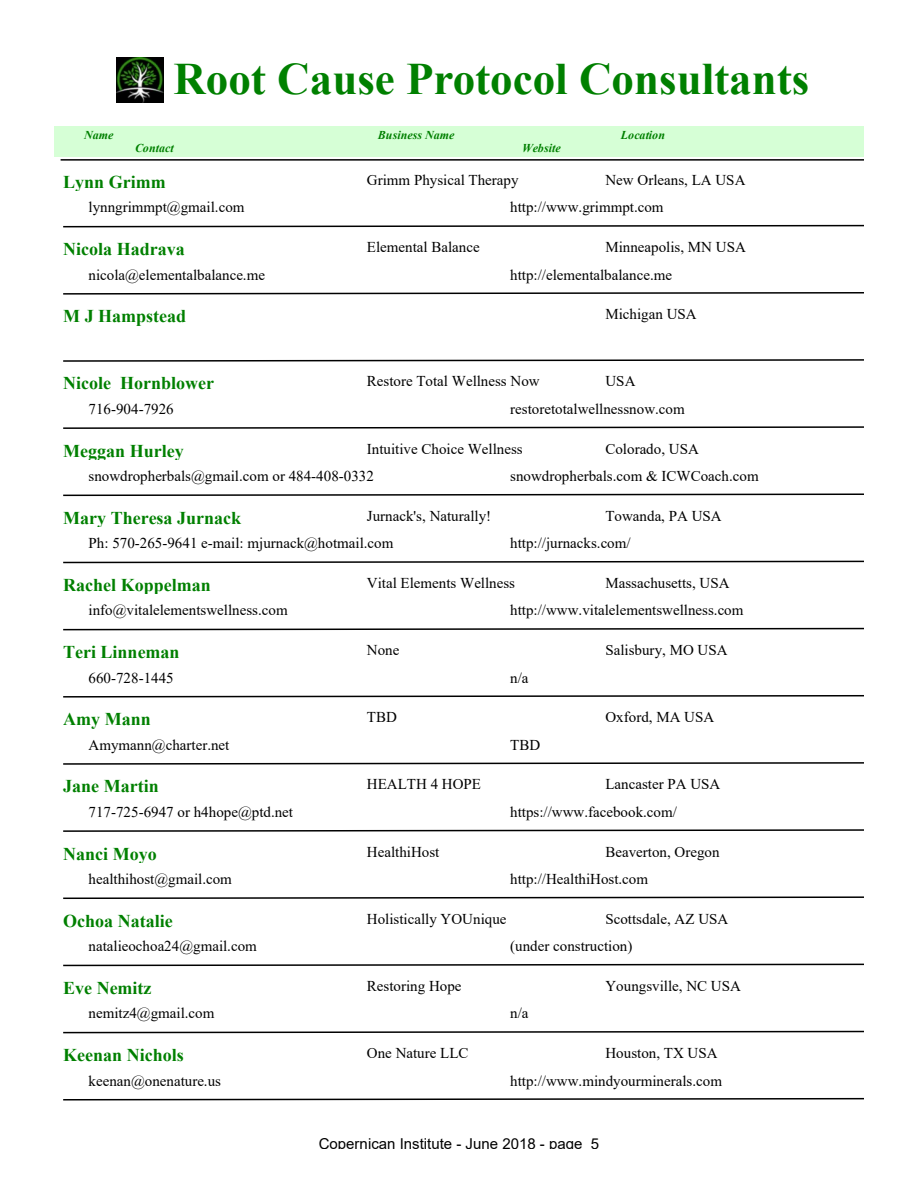
<style>
.page{position:relative;width:918px;height:1188px;background:#fff}
.page>*{position:absolute;margin:0;border:0;box-sizing:border-box;transform-origin:0 0}
.t1{font:700 45px "Times New Roman";color:#008000}
.t2{font:700 18px "Times New Roman";color:#008000}
.t3{font:15px "Times New Roman";color:#000}
.t4{font:15px "Arial";color:#000}
.t5{font:italic 700 12px "Times New Roman";color:#008000}
</style>
<div class="page">
<img style="left:116px;top:57px;width:47px;height:46px">
<hr style="left:61px;top:159px;width:803px;height:2px;background:#000">
<div style="left:54px;top:127px;width:810px;height:30px;background:#d6ffd6"></div>
<svg style="left:63px;top:224px;width:801px;height:4px"></svg>
<svg style="left:63px;top:292px;width:801px;height:3px"></svg>
<svg style="left:63px;top:359px;width:801px;height:3px"></svg>
<svg style="left:63px;top:426px;width:801px;height:3px"></svg>
<svg style="left:63px;top:493px;width:801px;height:4px"></svg>
<svg style="left:63px;top:560px;width:801px;height:4px"></svg>
<svg style="left:63px;top:627px;width:801px;height:4px"></svg>
<svg style="left:63px;top:695px;width:801px;height:3px"></svg>
<svg style="left:63px;top:762px;width:801px;height:3px"></svg>
<svg style="left:63px;top:829px;width:801px;height:3px"></svg>
<svg style="left:63px;top:896px;width:801px;height:3px"></svg>
<svg style="left:63px;top:963px;width:801px;height:4px"></svg>
<svg style="left:63px;top:1030px;width:801px;height:4px"></svg>
<svg style="left:63px;top:1097px;width:801px;height:4px"></svg>
<h1 class="t1" style="left:173px;top:64px;width:638px">Root Cause Protocol Consultants</h1>
<p class="t5" style="left:84px;top:130px;width:31px">Name</p>
<p class="t5" style="left:378px;top:130px;width:78px">Business Name</p>
<p class="t5" style="left:621px;top:130px;width:46px">Location</p>
<p class="t5" style="left:135px;top:144px;width:40px">Contact</p>
<p class="t5" style="left:522px;top:144px;width:40px">Website</p>
<p class="t2" style="left:63px;top:176px;width:104px">Lynn Grimm</p>
<p class="t3" style="left:367px;top:175px;width:153px">Grimm Physical Therapy</p>
<p class="t3" style="left:605px;top:175px;width:142px">New Orleans, LA USA</p>
<p class="t3" style="left:89px;top:202px;width:157px">lynngrimmpt@gmail.com</p>
<p class="t3" style="left:510px;top:202px;width:155px">http://www.grimmpt.com</p>
<p class="t2" style="left:63px;top:243px;width:123px">Nicola Hadrava</p>
<p class="t3" style="left:367px;top:242px;width:114px">Elemental Balance</p>
<p class="t3" style="left:605px;top:242px;width:142px">Minneapolis, MN USA</p>
<p class="t3" style="left:89px;top:269px;width:178px">nicola@elementalbalance.me</p>
<p class="t3" style="left:510px;top:269px;width:163px">http://elementalbalance.me</p>
<p class="t2" style="left:63px;top:310px;width:125px">M J Hampstead</p>
<p class="t3" style="left:605px;top:309px;width:93px">Michigan USA</p>
<p class="t2" style="left:63px;top:377px;width:153px">Nicole Hornblower</p>
<p class="t3" style="left:367px;top:376px;width:174px">Restore Total Wellness Now</p>
<p class="t3" style="left:605px;top:376px;width:32px">USA</p>
<p class="t3" style="left:89px;top:404px;width:87px">716-904-7926</p>
<p class="t3" style="left:510px;top:404px;width:176px">restoretotalwellnessnow.com</p>
<p class="t2" style="left:63px;top:444px;width:122px">Meggan Hurley</p>
<p class="t3" style="left:367px;top:443px;width:157px">Intuitive Choice Wellness</p>
<p class="t3" style="left:605px;top:443px;width:95px">Colorado, USA</p>
<p class="t3" style="left:89px;top:471px;width:287px">snowdropherbals@gmail.com or 484-408-0332</p>
<p class="t3" style="left:510px;top:471px;width:250px">snowdropherbals.com &amp; ICWCoach.com</p>
<p class="t2" style="left:63px;top:512px;width:180px">Mary Theresa Jurnack</p>
<p class="t3" style="left:367px;top:510px;width:126px">Jurnack's, Naturally!</p>
<p class="t3" style="left:605px;top:510px;width:118px">Towanda, PA USA</p>
<p class="t3" style="left:89px;top:538px;width:306px">Ph: 570-265-9641 e-mail: mjurnack@hotmail.com</p>
<p class="t3" style="left:510px;top:538px;width:122px">http://jurnacks.com/</p>
<p class="t2" style="left:63px;top:579px;width:149px">Rachel Koppelman</p>
<p class="t3" style="left:367px;top:577px;width:150px">Vital Elements Wellness</p>
<p class="t3" style="left:605px;top:578px;width:126px">Massachusetts, USA</p>
<p class="t3" style="left:89px;top:605px;width:201px">info@vitalelementswellness.com</p>
<p class="t3" style="left:510px;top:605px;width:235px">http://www.vitalelementswellness.com</p>
<p class="t2" style="left:63px;top:646px;width:118px">Teri Linneman</p>
<p class="t3" style="left:367px;top:645px;width:34px">None</p>
<p class="t3" style="left:605px;top:645px;width:124px">Salisbury, MO USA</p>
<p class="t3" style="left:89px;top:672px;width:87px">660-728-1445</p>
<p class="t3" style="left:510px;top:672px;width:20px">n/a</p>
<p class="t2" style="left:63px;top:713px;width:89px">Amy Mann</p>
<p class="t3" style="left:367px;top:712px;width:31px">TBD</p>
<p class="t3" style="left:605px;top:712px;width:110px">Oxford, MA USA</p>
<p class="t3" style="left:89px;top:739px;width:142px">Amymann@charter.net</p>
<p class="t3" style="left:510px;top:739px;width:31px">TBD</p>
<p class="t2" style="left:63px;top:780px;width:97px">Jane Martin</p>
<p class="t3" style="left:367px;top:779px;width:116px">HEALTH 4 HOPE</p>
<p class="t3" style="left:605px;top:779px;width:116px">Lancaster PA USA</p>
<p class="t3" style="left:89px;top:806px;width:206px">717-725-6947 or h4hope@ptd.net</p>
<p class="t3" style="left:510px;top:806px;width:168px">https://www.facebook.com/</p>
<p class="t2" style="left:63px;top:847px;width:95px">Nanci Moyo</p>
<p class="t3" style="left:367px;top:846px;width:74px">HealthiHost</p>
<p class="t3" style="left:605px;top:846px;width:116px">Beaverton, Oregon</p>
<p class="t3" style="left:89px;top:874px;width:145px">healthihost@gmail.com</p>
<p class="t3" style="left:510px;top:874px;width:139px">http://HealthiHost.com</p>
<p class="t2" style="left:63px;top:914px;width:111px">Ochoa Natalie</p>
<p class="t3" style="left:367px;top:913px;width:141px">Holistically YOUnique</p>
<p class="t3" style="left:605px;top:913px;width:124px">Scottsdale, AZ USA</p>
<p class="t3" style="left:89px;top:941px;width:170px">natalieochoa24@gmail.com</p>
<p class="t3" style="left:510px;top:941px;width:124px">(under construction)</p>
<p class="t2" style="left:63px;top:982px;width:90px">Eve Nemitz</p>
<p class="t3" style="left:367px;top:980px;width:96px">Restoring Hope</p>
<p class="t3" style="left:605px;top:980px;width:137px">Youngsville, NC USA</p>
<p class="t3" style="left:89px;top:1008px;width:127px">nemitz4@gmail.com</p>
<p class="t3" style="left:510px;top:1008px;width:20px">n/a</p>
<p class="t2" style="left:63px;top:1049px;width:122px">Keenan Nichols</p>
<p class="t3" style="left:367px;top:1048px;width:103px">One Nature LLC</p>
<p class="t3" style="left:605px;top:1048px;width:114px">Houston, TX USA</p>
<p class="t3" style="left:89px;top:1075px;width:134px">keenan@onenature.us</p>
<p class="t3" style="left:510px;top:1075px;width:213px">http://www.mindyourminerals.com</p>
<p class="t4" style="left:319px;top:1138px;width:282px">Copernican Institute - June 2018 - page 5</p>
</div>
